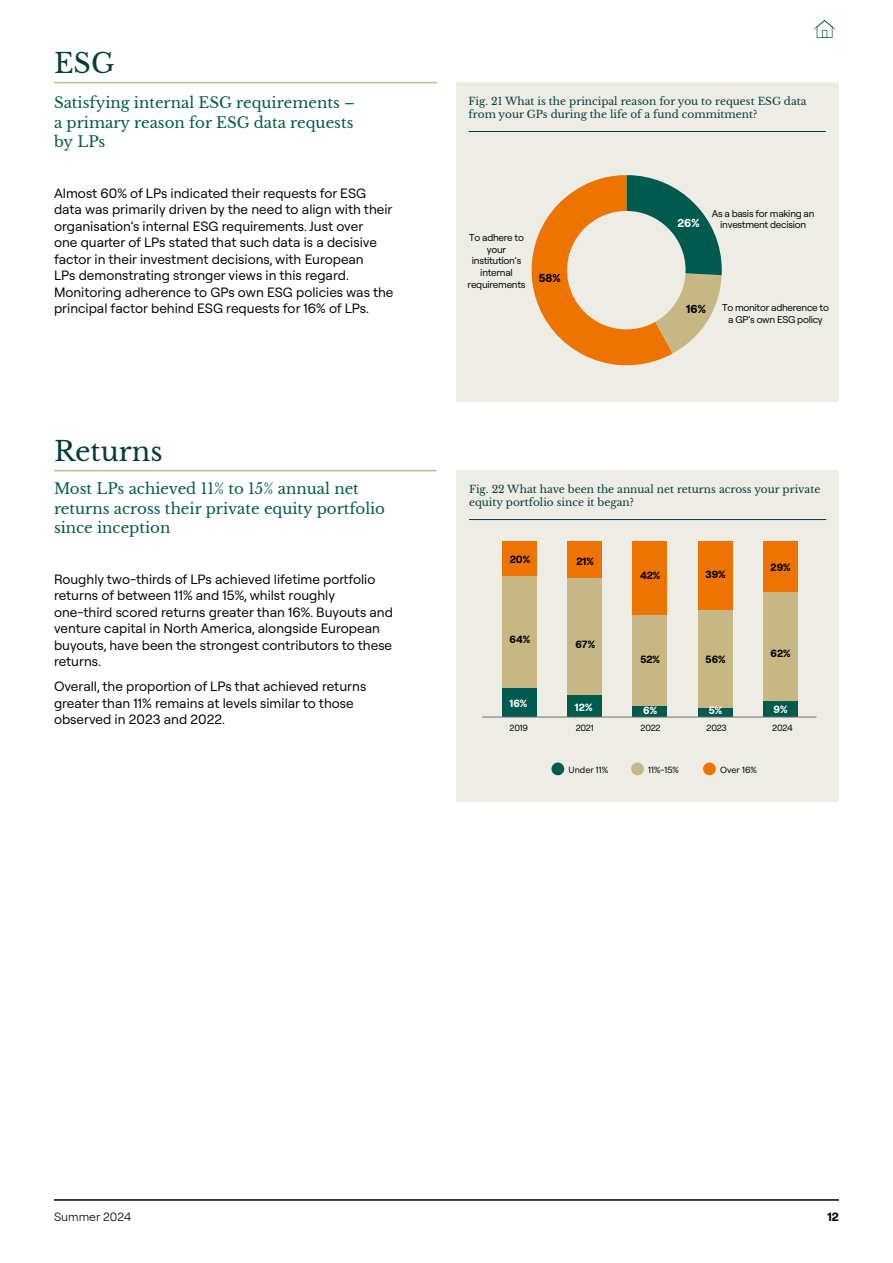
<style>
.page{position:relative;width:893px;height:1263px;background:#fff}
.page>*{position:absolute;margin:0;border:0;box-sizing:border-box;transform-origin:0 0}
.t1{font:27px "Libre Baskerville";color:#043d3b}
.t2{font:15px/19.5px "Libre Baskerville";color:#005a4e}
.t3{font:13.5px/16.5px "Roobert";color:#000}
.t4{font:300 12px "Roobert";color:#000}
.t5{font:700 12px "Roobert";color:#000}
.t6{font:700 11.55px "Roobert";color:#000}
.t7{font:700 11.55px "Roobert";color:#fff}
.t8{font:10.5px/13.5px "Libre Baskerville";color:#043d3b}
.t9{font:700 10.5px "Roobert";color:#000}
.t10{font:700 10.5px "Roobert";color:#fff}
.t11{font:9.9px/11.9px "Roobert";letter-spacing:-.03em;color:#000;text-align:center}
.t12{font:9px "Roobert";letter-spacing:-.035em;color:#000}
</style>
<div class="page">
<hr style="left:54px;top:1199px;width:785px;height:2px;background:#000">
<hr style="left:54px;top:470px;width:383px;height:1px;background:#c7b784">
<div style="left:456px;top:470px;width:383px;height:331px;background:#edece5"></div>
<hr style="left:469px;top:519px;width:357px;height:1px;background:#043d3b">
<div style="left:502px;top:541px;width:34px;height:36px;background:#ee7402"></div>
<div style="left:567px;top:541px;width:34px;height:37px;background:#ee7402"></div>
<div style="left:632px;top:541px;width:35px;height:74px;background:#ee7402"></div>
<div style="left:698px;top:541px;width:34px;height:69px;background:#ee7402"></div>
<div style="left:763px;top:541px;width:35px;height:51px;background:#ee7402"></div>
<div style="left:502px;top:577px;width:34px;height:112px;background:#c7b784"></div>
<div style="left:567px;top:578px;width:34px;height:118px;background:#c7b784"></div>
<div style="left:632px;top:615px;width:35px;height:91px;background:#c7b784"></div>
<div style="left:698px;top:610px;width:34px;height:98px;background:#c7b784"></div>
<div style="left:763px;top:592px;width:35px;height:109px;background:#c7b784"></div>
<div style="left:502px;top:689px;width:34px;height:28px;background:#005a4e"></div>
<div style="left:567px;top:696px;width:34px;height:21px;background:#005a4e"></div>
<div style="left:632px;top:706px;width:35px;height:11px;background:#005a4e"></div>
<div style="left:698px;top:708px;width:34px;height:9px;background:#005a4e"></div>
<div style="left:763px;top:701px;width:35px;height:16px;background:#005a4e"></div>
<div style="left:703px;top:762px;width:13px;height:13px;background:#ee7402;border-radius:50%"></div>
<div style="left:631px;top:762px;width:13px;height:13px;background:#c7b784;border-radius:50%"></div>
<div style="left:551px;top:762px;width:13px;height:13px;background:#005a4e;border-radius:50%"></div>
<hr style="left:482px;top:717px;width:334px;height:1px;background:#706f6f">
<svg style="left:814px;top:20px;width:21px;height:18px"></svg>
<hr style="left:54px;top:82px;width:383px;height:1px;background:#c7b784">
<div style="left:456px;top:82px;width:382px;height:319px;background:#edece5"></div>
<hr style="left:469px;top:131px;width:357px;height:1px;background:#043d3b">
<svg style="left:531px;top:175px;width:191px;height:190px"></svg>
<div style="left:567px;top:211px;width:118px;height:118px;background:#edece5;border-radius:50%"></div>
<h1 class="t1" style="left:54px;top:47px;width:62px">ESG</h1>
<p class="t2" style="left:54px;top:93px;width:302px;text-align:justify">Satisfying internal ESG requirements – a primary reason for ESG data requests by LPs</p>
<p class="t3" style="left:54px;top:184px;width:341px">Almost 60% of LPs indicated their requests for ESG data was primarily driven by the need to align with their organisation’s internal ESG requirements. Just over<br>one quarter of LPs stated that such data is a decisive factor in their investment decisions, with European<br>LPs demonstrating stronger views in this regard.<br>Monitoring adherence to GPs own ESG policies was the principal factor behind ESG requests for 16% of LPs.</p>
<h1 class="t1" style="left:54px;top:435px;width:110px">Returns</h1>
<p class="t2" style="left:54px;top:479px;width:333px">Most LPs achieved 11% to 15% annual net returns across their private equity portfolio since inception</p>
<p class="t3" style="left:54px;top:570px;width:340px">Roughly two-thirds of LPs achieved lifetime portfolio returns of between 11% and 15%, whilst roughly one‑third scored returns greater than 16%. Buyouts and venture capital in North America, alongside European buyouts, have been the strongest contributors to these returns.</p>
<p class="t3" style="left:54px;top:678px;width:314px">Overall, the proportion of LPs that achieved returns greater than 11% remains at levels similar to those observed in 2023 and 2022.</p>
<p class="t8" style="left:469px;top:94px;width:340px">Fig. 21 What is the principal reason for you to request ESG data from your GPs during the life of a fund commitment?</p>
<p class="t11" style="left:468px;top:231px;width:59px">To adhere to your institution’s internal requirements</p>
<p class="t6" style="left:539px;top:270px;width:23px">58%</p>
<p class="t7" style="left:677px;top:215px;width:24px">26%</p>
<p class="t11" style="left:712px;top:207px;width:104px">As a basis for making an investment decision</p>
<p class="t6" style="left:686px;top:300px;width:21px">16%</p>
<p class="t11" style="left:722px;top:301px;width:108px">To monitor adherence to a GP’s own ESG policy</p>
<p class="t8" style="left:469px;top:482px;width:353px">Fig. 22 What have been the annual net returns across your private equity portfolio since it began?</p>
<p class="t9" style="left:510px;top:551px;width:22px">20%</p>
<p class="t9" style="left:576px;top:554px;width:19px">21%</p>
<p class="t9" style="left:640px;top:568px;width:22px">42%</p>
<p class="t9" style="left:705px;top:567px;width:22px">39%</p>
<p class="t9" style="left:770px;top:559px;width:22px">29%</p>
<p class="t9" style="left:510px;top:632px;width:22px">64%</p>
<p class="t9" style="left:575px;top:636px;width:21px">67%</p>
<p class="t9" style="left:640px;top:652px;width:21px">52%</p>
<p class="t9" style="left:706px;top:652px;width:22px">56%</p>
<p class="t9" style="left:770px;top:646px;width:22px">62%</p>
<p class="t10" style="left:509px;top:696px;width:19px">16%</p>
<p class="t10" style="left:575px;top:699px;width:19px">12%</p>
<p class="t10" style="left:643px;top:703px;width:15px">6%</p>
<p class="t10" style="left:709px;top:703px;width:15px">5%</p>
<p class="t10" style="left:774px;top:701px;width:15px">9%</p>
<p class="t12" style="left:510px;top:721px;width:20px">2019</p>
<p class="t12" style="left:576px;top:721px;width:19px">2021</p>
<p class="t12" style="left:641px;top:722px;width:22px">2022</p>
<p class="t12" style="left:706px;top:721px;width:22px">2023</p>
<p class="t12" style="left:772px;top:721px;width:22px">2024</p>
<p class="t12" style="left:568px;top:763px;width:41px">Under 11%</p>
<p class="t12" style="left:648px;top:763px;width:32px">11%-15%</p>
<p class="t12" style="left:720px;top:763px;width:38px">Over 16%</p>
<p class="t4" style="left:54px;top:1208px;width:79px">Summer 2024</p>
<p class="t5" style="left:827px;top:1208px;width:13px">12</p>
</div>
